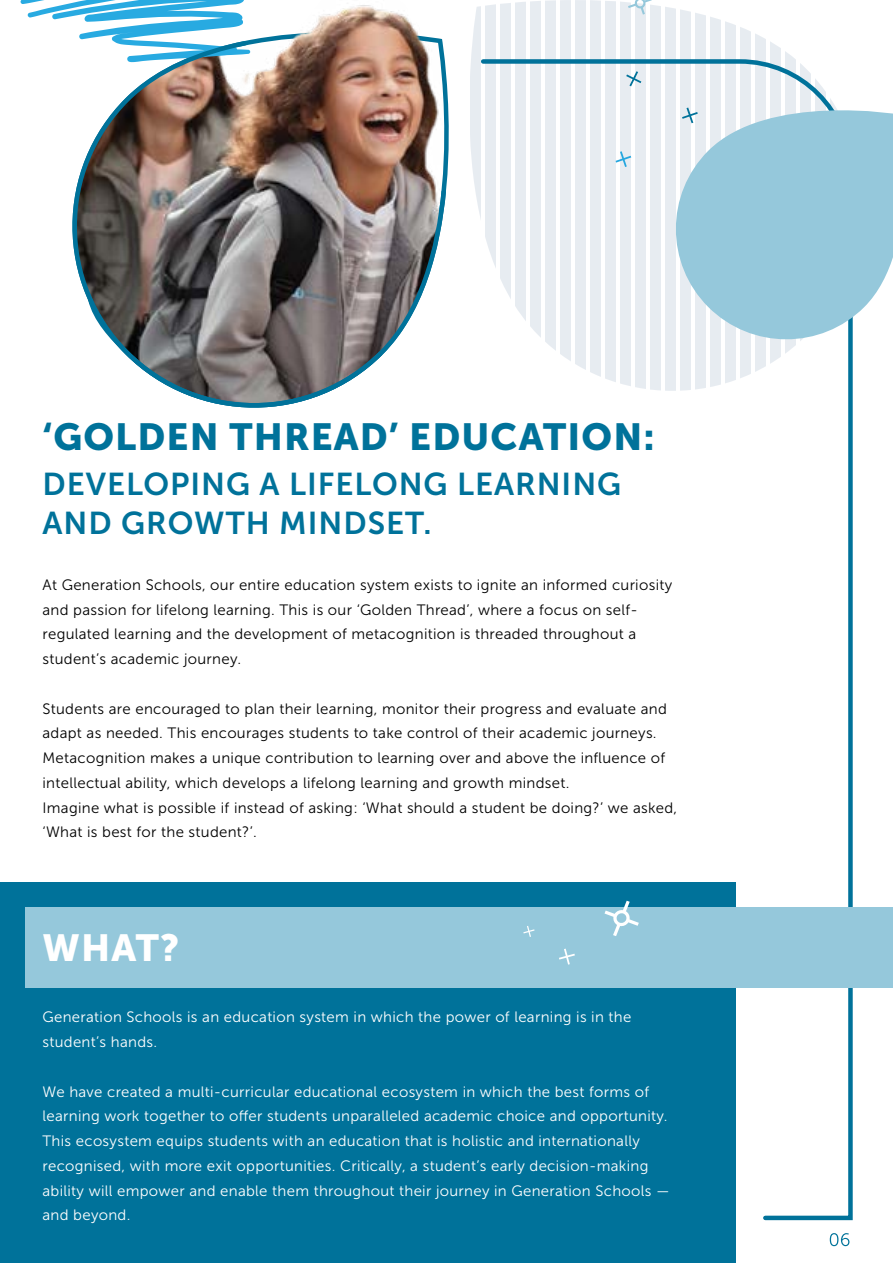
<style>
.page{position:relative;width:893px;height:1263px;background:#fff}
.page>*{position:absolute;margin:0;border:0;box-sizing:border-box;transform-origin:0 0}
.t1{font:37.5px "Museo Sans 900";letter-spacing:.03em;color:#00729a}
.t2{font:37.5px "Museo Sans 900";color:#fff}
.t3{font:31.5px/39px "Museo Sans 700";letter-spacing:.03em;color:#00729a}
.t4{font:15px/24.8px "Museo Sans 300";letter-spacing:.02em;color:#000}
.t5{font:15px/24.8px "Museo Sans 300";letter-spacing:.02em;color:#fff}
</style>
<div class="page">
<img style="left:266px;top:5px;width:182px;height:181px">
<hr style="left:861px;top:0;width:2px;height:404px;background:#c7d2df">
<svg style="left:756px;top:34px;width:10px;height:23px"></svg>
<svg style="left:771px;top:42px;width:10px;height:15px"></svg>
<svg style="left:696px;top:13px;width:10px;height:44px"></svg>
<svg style="left:711px;top:17px;width:10px;height:40px"></svg>
<svg style="left:726px;top:22px;width:10px;height:35px"></svg>
<svg style="left:741px;top:27px;width:10px;height:30px"></svg>
<div style="left:636px;top:0;width:10px;height:404px;background:#e7ecf1"></div>
<svg style="left:651px;top:5px;width:10px;height:52px"></svg>
<svg style="left:666px;top:7px;width:10px;height:50px"></svg>
<svg style="left:681px;top:10px;width:10px;height:47px"></svg>
<div style="left:576px;top:0;width:10px;height:404px;background:#e7ecf1"></div>
<div style="left:591px;top:0;width:10px;height:404px;background:#e7ecf1"></div>
<div style="left:606px;top:0;width:10px;height:404px;background:#e7ecf1"></div>
<div style="left:621px;top:0;width:10px;height:404px;background:#e7ecf1"></div>
<div style="left:516px;top:0;width:10px;height:404px;background:#e7ecf1"></div>
<div style="left:531px;top:0;width:10px;height:404px;background:#e7ecf1"></div>
<div style="left:546px;top:0;width:10px;height:404px;background:#e7ecf1"></div>
<div style="left:561px;top:0;width:10px;height:404px;background:#e7ecf1"></div>
<svg style="left:471px;top:6px;width:10px;height:204px;fill:#e7ecf1"></svg>
<svg style="left:486px;top:4px;width:10px;height:53px"></svg>
<div style="left:501px;top:0;width:10px;height:404px;background:#e7ecf1"></div>
<svg style="left:479px;top:57px;width:376px;height:1165px"></svg>
<svg style="left:665px;top:92px;width:228px;height:258px;background:#afd4e2"></svg>
<div style="left:0;top:882px;width:735px;height:381px;background:#00729a"></div>
<div style="left:25px;top:907px;width:868px;height:80px;background:#95c8db"></div>
<svg style="left:20px;top:0;width:246px;height:38px"></svg>
<svg style="left:559px;top:948px;width:16px;height:17px"></svg>
<svg style="left:604px;top:901px;width:35px;height:35px"></svg>
<svg style="left:523px;top:926px;width:12px;height:11px"></svg>
<svg style="left:830px;top:1233px;width:19px;height:13px"></svg>
<svg style="left:682px;top:108px;width:16px;height:15px"></svg>
<svg style="left:615px;top:151px;width:16px;height:16px"></svg>
<svg style="left:626px;top:71px;width:15px;height:15px"></svg>
<svg style="left:628px;top:0;width:24px;height:15px"></svg>
<svg style="left:387px;top:186px;width:60px;height:164px"></svg>
<img style="left:72px;top:38px;width:315px;height:370px">
<h1 class="t1" style="left:43px;top:415px;width:614px">‘GOLDEN THREAD’ EDUCATION:</h1>
<h2 class="t3" style="left:43px;top:464px;width:580px">DEVELOPING A LIFELONG LEARNING<br>AND GROWTH MINDSET.</h2>
<p class="t4" style="left:43px;top:572px;width:631px">At Generation Schools, our entire education system exists to ignite an informed curiosity and passion for lifelong learning. This is our ‘Golden Thread’, where a focus on self&shy;regulated learning and the development of metacognition is threaded throughout a student’s academic journey.</p>
<p class="t4" style="left:43px;top:696px;width:636px">Students are encouraged to plan their learning, monitor their progress and evaluate and adapt as needed. This encourages students to take control of their academic journeys.<br>Metacognition makes a unique contribution to learning over and above the influence of intellectual ability, which develops a lifelong learning and growth mindset.<br>Imagine what is possible if instead of asking: ‘What should a student be doing?’ we asked, ‘What is best for the student?’.</p>
<h1 class="t2" style="left:43px;top:927px;width:138px">WHAT?</h1>
<p class="t5" style="left:43px;top:1005px;width:590px">Generation Schools is an education system in which the power of learning is in the student’s hands.</p>
<p class="t5" style="left:43px;top:1079px;width:629px">We have created a multi-curricular educational ecosystem in which the best forms of learning work together to offer students unparalleled academic choice and opportunity.<br>This ecosystem equips students with an education that is holistic and internationally recognised, with more exit opportunities. Critically, a student’s early decision-making ability will empower and enable them throughout their journey in Generation Schools — and beyond.</p>
</div>
